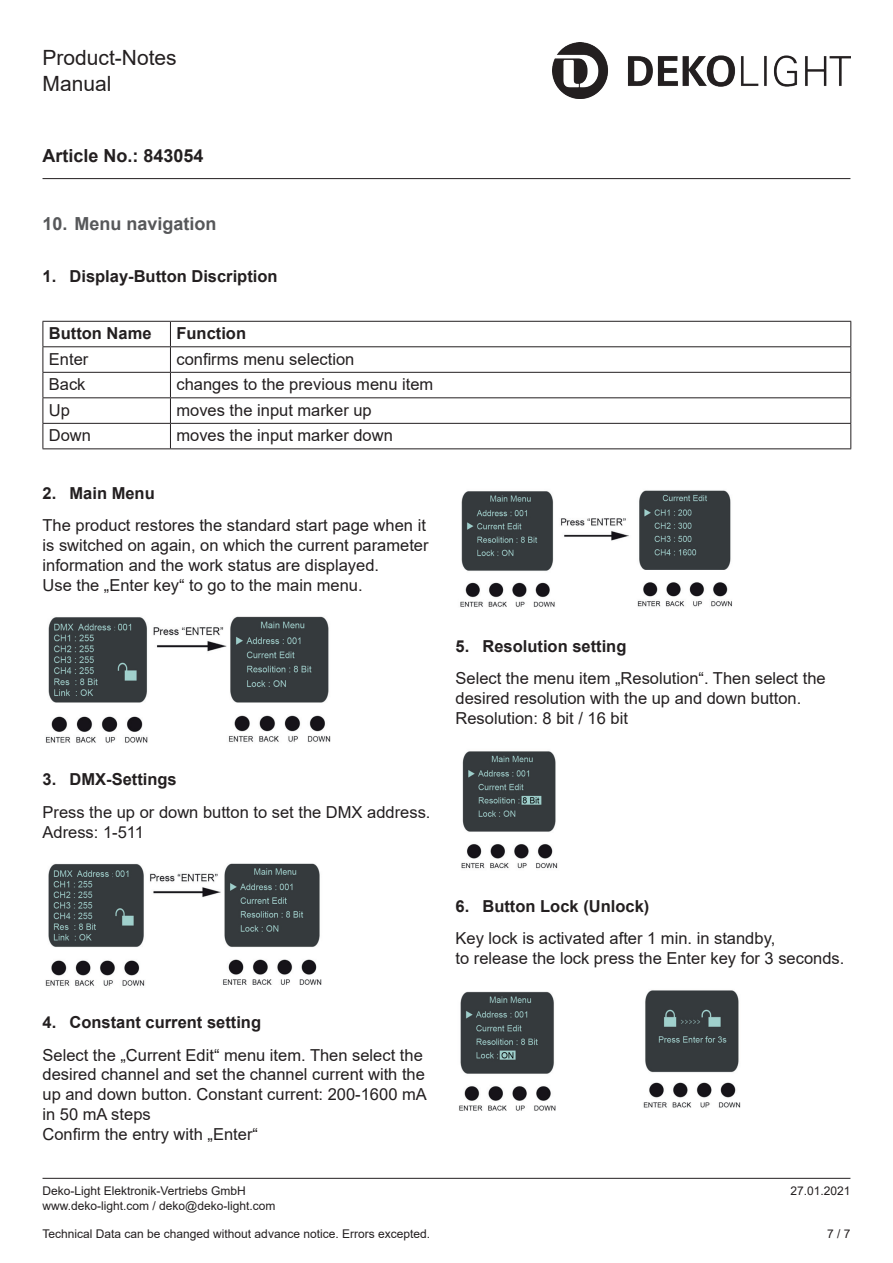
<style>
.page{position:relative;width:893px;height:1263px;background:#fff}
.page>*{position:absolute;margin:0;border:0;box-sizing:border-box;transform-origin:0 0}
.t1{font:21px/25.2px "Arial";color:#231f20}
.t2{font:700 18px "Arial";color:#231f20}
.t3{font:700 18px "Arial";color:#57585a}
.t4{font:16.5px/19.8px "Arial";color:#231f20}
.t5{font:700 16.5px "Arial";color:#231f20}
.t6{font:12px "Arial";color:#231f20}
</style>
<div class="page">
<hr style="left:43px;top:178px;width:807px;height:1px;background:#231f20">
<hr style="left:43px;top:1178px;width:807px;height:1px;background:#231f20">
<img style="left:553px;top:43px;width:297px;height:55px">
<hr style="left:43px;top:321px;width:127px;height:1px;background:#231f20">
<hr style="left:170px;top:321px;width:681px;height:1px;background:#231f20">
<hr style="left:43px;top:346px;width:127px;height:1px;background:#231f20">
<hr style="left:170px;top:346px;width:681px;height:1px;background:#231f20">
<hr style="left:43px;top:372px;width:127px;height:1px;background:#231f20">
<hr style="left:170px;top:372px;width:681px;height:1px;background:#231f20">
<hr style="left:43px;top:397px;width:127px;height:1px;background:#231f20">
<hr style="left:170px;top:397px;width:681px;height:1px;background:#231f20">
<hr style="left:43px;top:423px;width:127px;height:1px;background:#231f20">
<svg style="left:43px;top:322px;width:1px;height:126px"></svg>
<hr style="left:170px;top:423px;width:681px;height:1px;background:#231f20">
<svg style="left:170px;top:322px;width:1px;height:126px"></svg>
<svg style="left:850px;top:322px;width:1px;height:126px"></svg>
<hr style="left:43px;top:448px;width:127px;height:1px;background:#231f20">
<hr style="left:170px;top:448px;width:681px;height:1px;background:#231f20">
<img style="left:45px;top:616px;width:286px;height:127px">
<img style="left:45px;top:863px;width:277px;height:123px">
<img style="left:460px;top:490px;width:272px;height:117px">
<img style="left:461px;top:751px;width:97px;height:118px">
<img style="left:459px;top:990px;width:282px;height:121px">
<p class="t1" style="left:43px;top:45px;width:136px">Product-Notes<br>Manual</p>
<p class="t2" style="left:43px;top:143px;width:163px">Article No.: 843054</p>
<p class="t3" style="left:43px;top:211px;width:176px">10. Menu navigation</p>
<p class="t5" style="left:43px;top:265px;width:237px">1. Display-Button Discription</p>
<p class="t5" style="left:49px;top:322px;width:104px">Button Name</p>
<p class="t5" style="left:176px;top:322px;width:71px">Function</p>
<p class="t4" style="left:49px;top:349px;width:41px">Enter</p>
<p class="t4" style="left:176px;top:349px;width:179px">confirms menu selection</p>
<p class="t4" style="left:49px;top:374px;width:38px">Back</p>
<p class="t4" style="left:176px;top:374px;width:258px">changes to the previous menu item</p>
<p class="t4" style="left:49px;top:400px;width:23px">Up</p>
<p class="t4" style="left:176px;top:400px;width:197px">moves the input marker up</p>
<p class="t4" style="left:49px;top:425px;width:44px">Down</p>
<p class="t4" style="left:176px;top:425px;width:218px">moves the input marker down</p>
<p class="t5" style="left:43px;top:481px;width:114px">2. Main Menu</p>
<p class="t4" style="left:43px;top:516px;width:388px">The product restores the standard start page when it is switched on again, on which the current parameter information and the work status are displayed.<br>Use the „Enter key“ to go to the main menu.</p>
<p class="t5" style="left:43px;top:768px;width:136px">3. DMX-Settings</p>
<p class="t4" style="left:43px;top:802px;width:389px">Press the up or down button to set the DMX address.<br>Adress: 1-511</p>
<p class="t5" style="left:43px;top:1011px;width:220px">4. Constant current setting</p>
<p class="t4" style="left:43px;top:1045px;width:386px">Select the „Current Edit“ menu item. Then select the desired channel and set the channel current with the up and down button. Constant current: 200-1600 mA in 50 mA steps<br>Confirm the entry with „Enter“</p>
<p class="t5" style="left:455px;top:634px;width:172px">5. Resolution setting</p>
<p class="t4" style="left:455px;top:668px;width:372px">Select the menu item „Resolution“. Then select the desired resolution with the up and down button.<br>Resolution: 8 bit / 16 bit</p>
<p class="t5" style="left:455px;top:894px;width:195px">6. Button Lock (Unlock)</p>
<p class="t4" style="left:455px;top:928px;width:390px">Key lock is activated after 1 min. in standby,<br>to release the lock press the Enter key for 3 seconds.</p>
<p class="t6" style="left:43px;top:1183px;width:205px">Deko-Light Elektronik-Vertriebs GmbH</p>
<p class="t6" style="left:790px;top:1183px;width:62px">27.01.2021</p>
<p class="t6" style="left:43px;top:1197px;width:234px">www.deko-light.com / deko@deko-light.com</p>
<p class="t6" style="left:43px;top:1226px;width:389px">Technical Data can be changed without advance notice. Errors excepted.</p>
<p class="t6" style="left:827px;top:1226px;width:25px">7 / 7</p>
</div>
